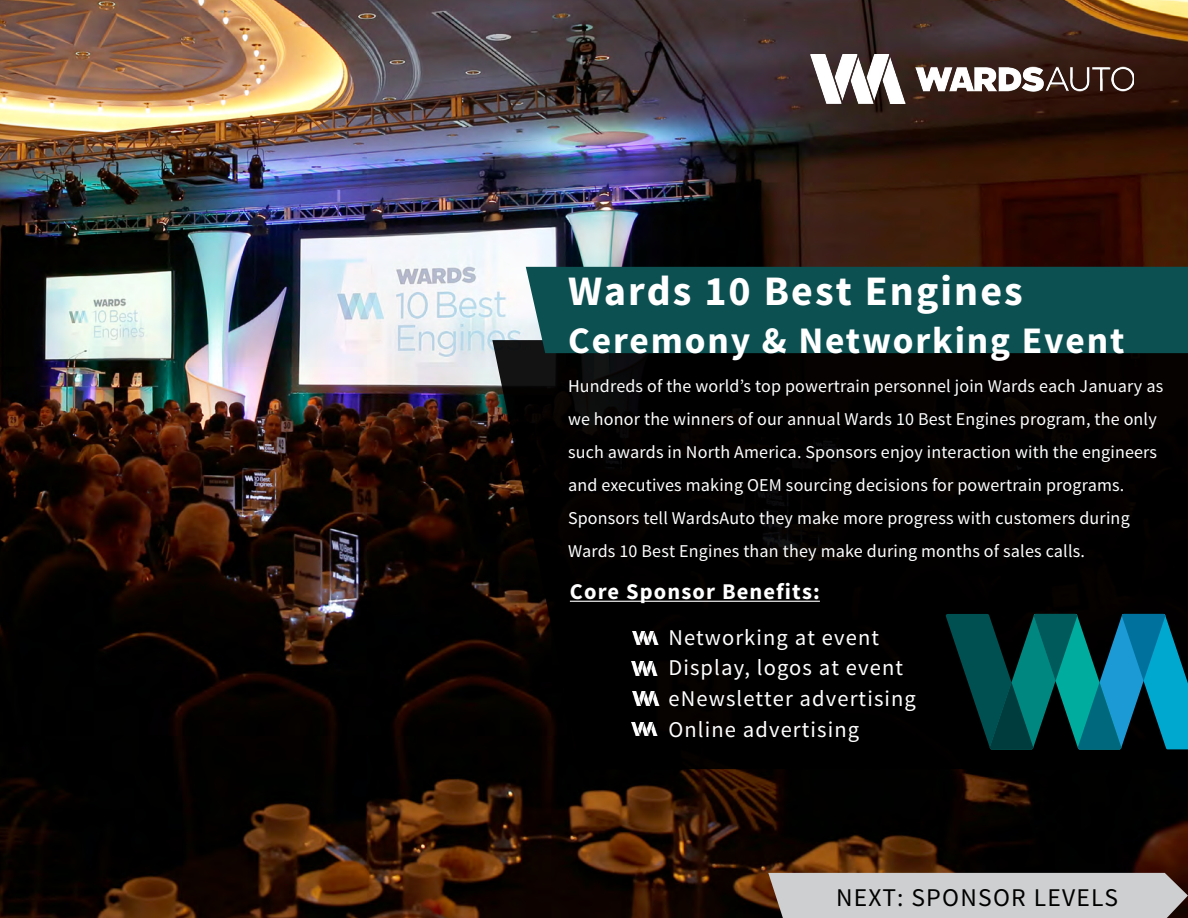
<style>
.page{position:relative;width:1188px;height:918px;background:#fff}
.page>*{position:absolute;margin:0;border:0;box-sizing:border-box;transform-origin:0 0}
.t1{font:700 42px "Source Sans Pro";letter-spacing:.05em;color:#fff}
.t2{font:700 37.5px "Source Sans Pro";letter-spacing:.05em;color:#fff}
.t3{font:25.5px "Source Sans Pro";letter-spacing:.05em;color:#000}
.t4{font:22.5px/30.8px "Source Sans Pro";letter-spacing:.05em;color:#fff}
.t5{font:700 22.5px "Source Sans Pro";letter-spacing:.05em;color:#fff}
.t6{font:18px/33px "Source Sans Pro";letter-spacing:.01em;color:#fff}
</style>
<div class="page">
<img style="left:0;top:0;width:1188px;height:918px">
<img style="left:811px;top:54px;width:323px;height:49px">
<svg style="left:492px;top:340px;width:696px;height:429px;background:#030101"></svg>
<div style="left:526px;top:267px;width:662px;height:86px;background:#0c5051"></div>
<img style="left:631px;top:722px;width:27px;height:13px">
<img style="left:631px;top:662px;width:27px;height:13px">
<hr style="left:570px;top:601px;width:250px;height:1px;background:#fff">
<img style="left:633px;top:692px;width:27px;height:13px">
<img style="left:633px;top:631px;width:26px;height:14px">
<svg style="left:946px;top:614px;width:242px;height:135px;background:#025762"></svg>
<div style="left:768px;top:873px;width:420px;height:45px;background:#cdcfd0"></div>
<h1 class="t1" style="left:568px;top:264px;width:456px">Wards 10 Best Engines</h1>
<h2 class="t2" style="left:568px;top:316px;width:558px">Ceremony &amp; Networking Event</h2>
<p class="t6" style="left:568px;top:370px;width:597px">Hundreds of the world’s top powertrain personnel join Wards each January as we honor the winners of our annual Wards 10 Best Engines program, the only such awards in North America. Sponsors enjoy interaction with the engineers and executives making OEM sourcing decisions for powertrain programs.<br>Sponsors tell WardsAuto they make more progress with customers during Wards 10 Best Engines than they make during months of sales calls.</p>
<p class="t5" style="left:570px;top:577px;width:252px">Core Sponsor Benefits:</p>
<p class="t4" style="left:668px;top:622px;width:249px">Networking at event<br>Display, logos at event eNewsletter advertising<br>Online advertising</p>
<h3 class="t3" style="left:836px;top:882px;width:284px">NEXT: SPONSOR LEVELS</h3>
</div>
